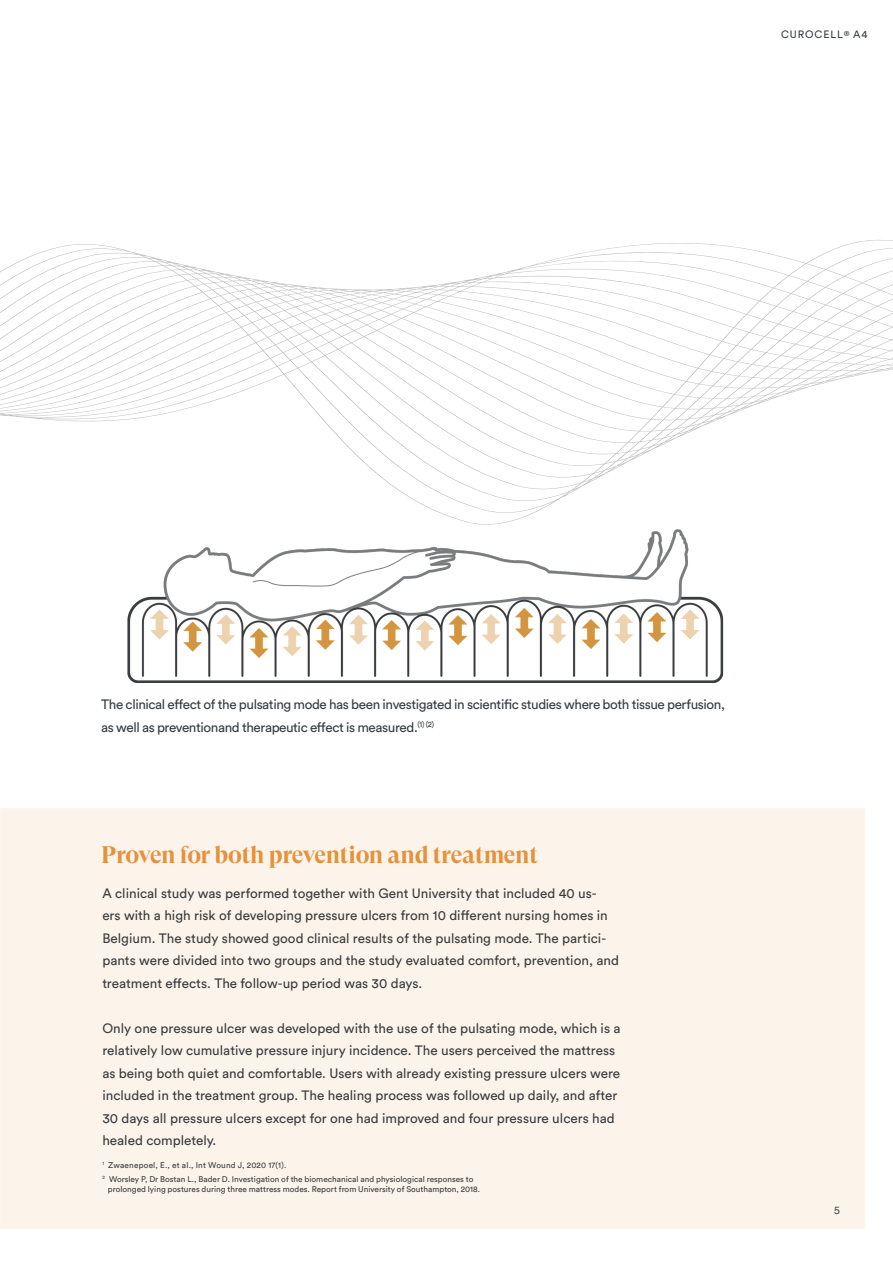
<style>
.page{position:relative;width:893px;height:1263px;background:#fff}
.page>*{position:absolute;margin:0;border:0;box-sizing:border-box;transform-origin:0 0}
.t1{font:700 24px "GT Super Display";letter-spacing:-.015em;color:#e6923c}
.t2{font:13.5px/22.5px "Circular Std";color:#3a3c3f}
.t3{font:13.5px/22.5px "Circular Std";letter-spacing:-.03em;color:#383d45}
.t4{font:10.65px "Circular Std";letter-spacing:.08em;color:#383d45}
.t5{font:10.5px "Helvetica";color:#383d45}
.t6{font:8.25px "Circular Std";color:#3a3c3f}
.t7{font:8.25px "Circular Std";letter-spacing:.02em;color:#383d45}
.s1{color:#383d45}
</style>
<div class="page">
<div style="left:1px;top:809px;width:864px;height:419px;background:#fcf4eb"></div>
<div style="left:0;top:808px;width:865px;height:421px;border:2px solid #fef5eb"></div>
<svg style="left:0;top:240px;width:893px;height:258px"></svg>
<img style="left:127px;top:498px;width:597px;height:185px">
<p class="t4" style="left:781px;top:28px;width:88px">CUROCELL<sup>®</sup> A4</p>
<p class="t3" style="left:101px;top:693px;width:625px">The clinical effect of the pulsating mode has been investigated in scientific studies where both tissue perfusion, as well as preventionand therapeutic effect is measured.<sup>(1)</sup> <sup>(2)</sup></p>
<p class="t1" style="left:101px;top:842px;width:438px">Proven for both prevention and treatment</p>
<p class="t2" style="left:102px;top:882px;width:518px">A clinical study was performed together with Gent University that included 40 us-<br>ers with a high risk of developing pressure ulcers from 10 different nursing homes in Belgium. The study showed good clinical results of the pulsating mode. The partici&shy;pants were divided into two groups and the study evaluated comfort, prevention, and treatment effects. The follow-up period was 30 days.</p>
<p class="t2" style="left:102px;top:1017px;width:520px">Only one pressure ulcer was developed with the use of the pulsating mode, which is a relatively low <span class="s1">cumulative pressure injury incidence.</span> The users perceived the mattress as being both quiet and comfortable. Users with already existing pressure ulcers were included in the treatment group. The healing process was followed up daily, and after 30 days all pressure ulcers except for one had improved and <span class="s1">four</span> pressure ulcers had healed completely.</p>
<p class="t7" style="left:102px;top:1160px;width:185px"><sup>1</sup> Zwaenepoel, E., et al., Int Wound J, 2020 17(1).</p>
<p class="t6" style="left:102px;top:1174px;width:373px"><sup>2</sup> Worsley P, Dr Bostan L., Bader D. Investigation of the biomechanical and physiological responses to</p>
<p class="t6" style="left:108px;top:1184px;width:374px">prolonged lying postures during three mattress modes. Report from University of Southampton, 2018.</p>
<p class="t5" style="left:834px;top:1202px;width:7px">5</p>
</div>
